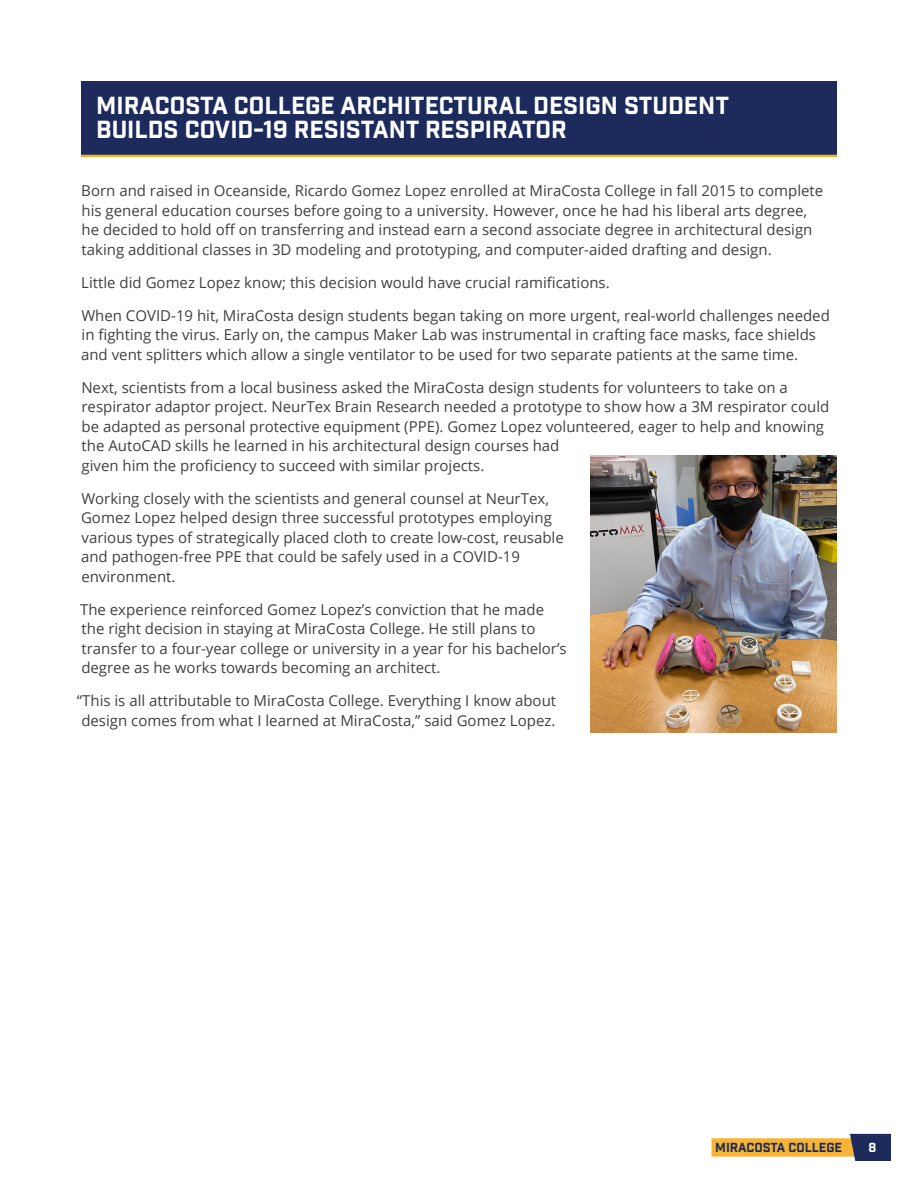
<style>
.page{position:relative;width:918px;height:1188px;background:#fff}
.page>*{position:absolute;margin:0;border:0;box-sizing:border-box;transform-origin:0 0}
.t1{font:24px/24px "Industry Inc Base";color:#fff}
.t2{font:15px/19.5px "Open Sans";color:#404040}
.t3{font:12.75px "Industry Inc Base";color:#1d2b5c}
.t4{font:12.75px "Industry Inc Base";color:#fff}
</style>
<div class="page">
<svg style="left:712px;top:1134px;width:179px;height:27px"></svg>
<div style="left:81px;top:81px;width:756px;height:74px;background:#1d2b5c"></div>
<hr style="left:81px;top:155px;width:756px;height:2px;background:#f6b31f">
<img style="left:591px;top:455px;width:246px;height:277px">
<h1 class="t1" style="left:96px;top:95px;width:634px">MIRACOSTA COLLEGE ARCHITECTURAL DESIGN STUDENT<br>BUILDS COVID-19 RESISTANT RESPIRATOR</h1>
<p class="t2" style="left:81px;top:181px;width:743px">Born and raised in Oceanside, Ricardo Gomez Lopez enrolled at MiraCosta College in fall 2015 to complete his general education courses before going to a university. However, once he had his liberal arts degree, he decided to hold off on transferring and instead earn a second associate degree in architectural design taking additional classes in 3D modeling and prototyping, and computer-aided drafting and design.</p>
<p class="t2" style="left:81px;top:272px;width:530px">Little did Gomez Lopez know; this decision would have crucial ramifications.</p>
<p class="t2" style="left:81px;top:305px;width:750px">When COVID-19 hit, MiraCosta design students began taking on more urgent, real-world challenges needed in fighting the virus. Early on, the campus Maker Lab was instrumental in crafting face masks, face shields and vent splitters which allow a single ventilator to be used for two separate patients at the same time.</p>
<p class="t2" style="left:81px;top:377px;width:749px">Next, scientists from a local business asked the MiraCosta design students for volunteers to take on a respirator adaptor project. NeurTex Brain Research needed a prototype to show how a 3M respirator could be adapted as personal protective equipment (PPE). Gomez Lopez volunteered, eager to help and knowing the AutoCAD skills he learned in his architectural design courses had<br>given him the proficiency to succeed with similar projects.</p>
<p class="t2" style="left:81px;top:488px;width:484px">Working closely with the scientists and general counsel at NeurTex, Gomez Lopez helped design three successful prototypes employing various types of strategically placed cloth to create low-cost, reusable and pathogen-free PPE that could be safely used in a COVID-19 environment.</p>
<p class="t2" style="left:80px;top:599px;width:488px">The experience reinforced Gomez Lopez’s conviction that he made the right decision in staying at MiraCosta College. He still plans to transfer to a four-year college or university in a year for his bachelor’s degree as he works towards becoming an architect.</p>
<p class="t2" style="left:77px;top:691px;width:481px">“This is all attributable to MiraCosta College. Everything I know about design comes from what I learned at MiraCosta,” said Gomez Lopez.</p>
<p class="t3" style="left:715px;top:1140px;width:128px">MIRACOSTA COLLEGE</p>
<p class="t4" style="left:869px;top:1140px;width:9px">8</p>
</div>
